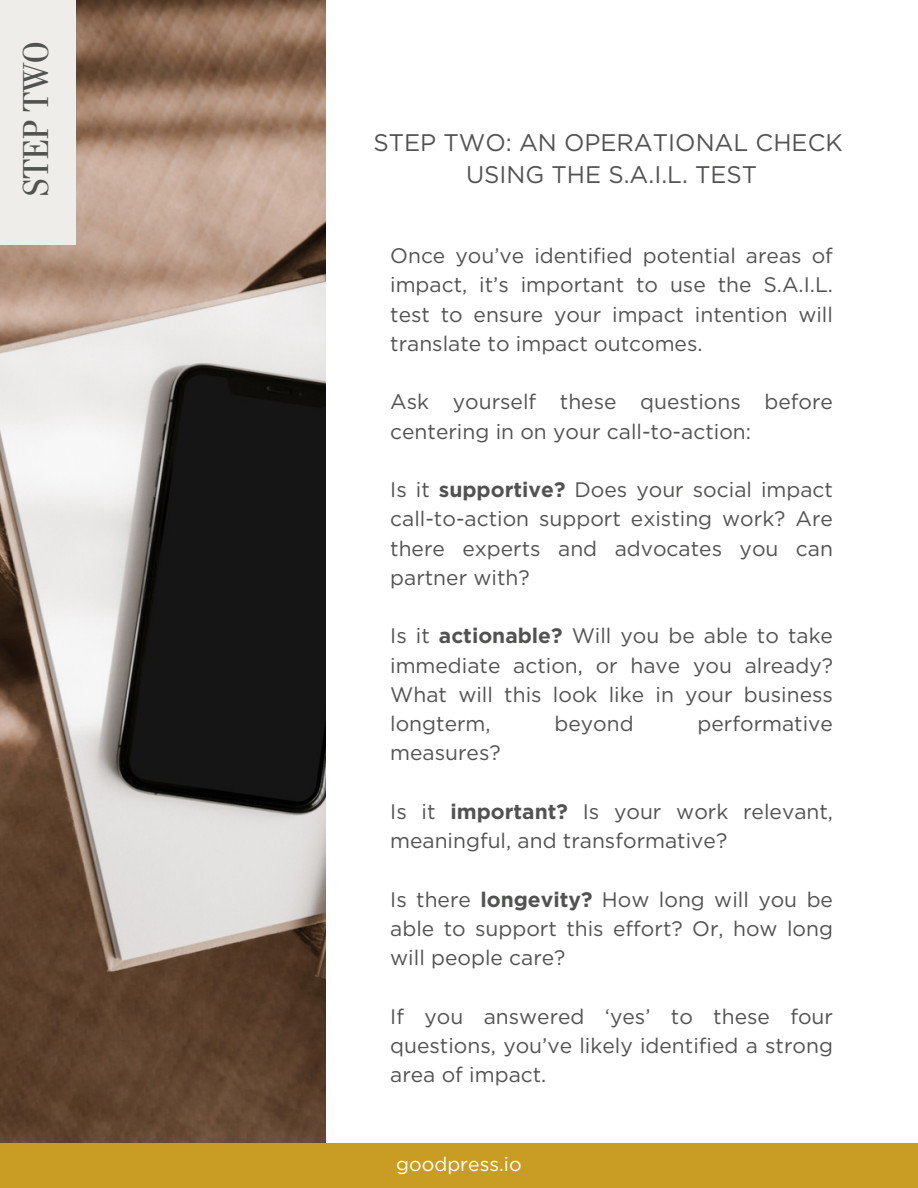
<style>
.page{position:relative;width:918px;height:1188px;background:#fff}
.page>*{position:absolute;margin:0;border:0;box-sizing:border-box;transform-origin:0 0}
.t1{font:36px "Stilson";color:#515351}
.t2{font:24px/32.7px "Gotham";color:#515351;text-align:center}
.t3{font:21px/29.2px "Gotham";color:#515351;text-align:justify}
.t4{font:19.5px "Gotham";color:#fff}
.s1{font-weight:700}
</style>
<div class="page">
<img style="left:0;top:0;width:325px;height:1144px">
<div style="left:0;top:0;width:76px;height:245px;background:#efede9"></div>
<div style="left:0;top:1144px;width:918px;height:44px;background:#c99d24"></div>
<p class="t1" style="left:21px;top:196px;width:156px;rotate:-90deg">STEP TWO</p>
<p class="t2" style="left:373px;top:126px;width:471px">STEP TWO: AN OPERATIONAL CHECK<br>USING THE S.A.I.L. TEST</p>
<p class="t3" style="left:390px;top:241px;width:444px">Once you’ve identified potential areas of impact, it’s important to use the S.A.I.L. test to ensure your impact intention will translate to impact outcomes.</p>
<p class="t3" style="left:390px;top:387px;width:444px">Ask yourself these questions before centering in on your call-to-action:</p>
<p class="t3" style="left:390px;top:475px;width:444px">Is it <span class="s1">supportive?</span> Does your social impact call-to-action support existing work? Are there experts and advocates you can partner with?</p>
<p class="t3" style="left:390px;top:621px;width:444px">Is it <span class="s1">actionable?</span> Will you be able to take immediate action, or have you already?<br>What will this look like in your business longterm,</p>
<p class="t3" style="left:555px;top:709px;width:81px">beyond</p>
<p class="t3" style="left:698px;top:709px;width:137px">performative</p>
<p class="t3" style="left:390px;top:738px;width:112px">measures?</p>
<p class="t3" style="left:390px;top:797px;width:444px">Is it <span class="s1">important?</span> Is your work relevant, meaningful, and transformative?</p>
<p class="t3" style="left:390px;top:884px;width:444px">Is there <span class="s1">longevity?</span> How long will you be able to support this effort? Or, how long will people care?</p>
<p class="t3" style="left:390px;top:1001px;width:444px">If you answered ‘yes’ to these four questions, you’ve likely identified a strong area of impact.</p>
<p class="t4" style="left:396px;top:1152px;width:127px">goodpress.io</p>
</div>
